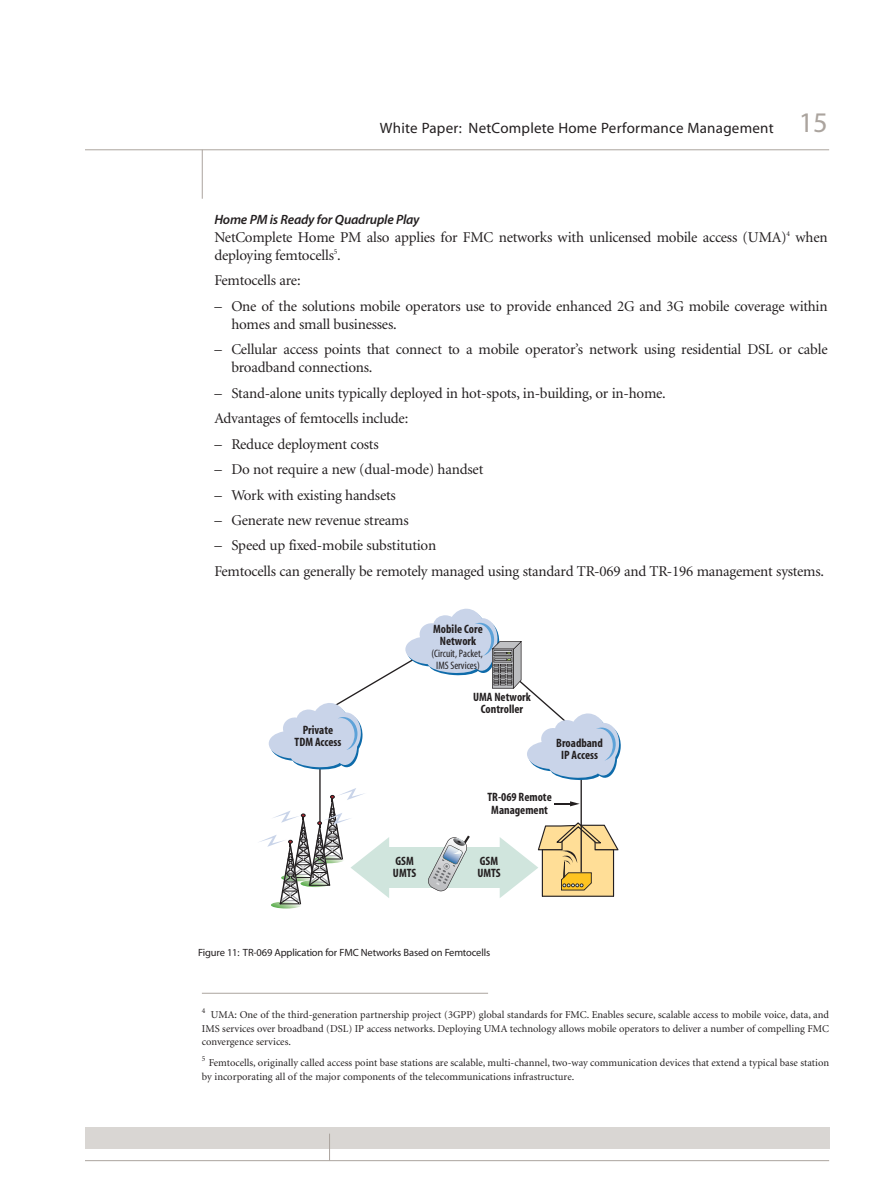
<style>
.page{position:relative;width:893px;height:1191px;background:#fff}
.page>*{position:absolute;margin:0;border:0;box-sizing:border-box;transform-origin:0 0}
.t1{font:15px/18px "Minion";letter-spacing:-.015em;color:#231f20}
.t2{font:15px "Myriad MM.400.wt.600.wd";letter-spacing:.015em;color:#231f20}
.t3{font:13.5px "Myriad MM It.565.wt.600.wd";letter-spacing:-.015em;color:#231f20}
.t4{font:12.15px/12.1px "Myriad MM.700.300.";color:#231f20;text-align:center}
.t5{font:10.8px/12.1px "Myriad MM.400.300.";color:#231f20;text-align:center}
.t6{font:10.5px/13.5px "Minion";color:#231f20;text-align:justify}
.t7{font:10.5px "Myriad MM.400.wt.600.wd";letter-spacing:-.015em;color:#231f20}
.t8{font:7.5px "Minion";color:#231f20}
.s1{font-size:28.5px;color:#aba49e}
</style>
<div class="page">
<div style="left:383px;top:847px;width:122px;height:40px;background:#d0e5dd"></div>
<svg style="left:319px;top:663px;width:263px;height:184px"></svg>
<svg style="left:268px;top:702px;width:95px;height:68px"></svg>
<svg style="left:527px;top:713px;width:94px;height:67px"></svg>
<svg style="left:405px;top:608px;width:117px;height:80px"></svg>
<svg style="left:271px;top:901px;width:31px;height:7px"></svg>
<svg style="left:500px;top:822px;width:118px;height:76px"></svg>
<svg style="left:427px;top:835px;width:43px;height:56px"></svg>
<svg style="left:259px;top:788px;width:130px;height:116px"></svg>
<svg style="left:555px;top:801px;width:25px;height:5px"></svg>
<hr style="left:85px;top:149px;width:744px;height:1px;background:#aba49e">
<div style="left:85px;top:1127px;width:744px;height:21px;background:#d9d6d3"></div>
<svg style="left:329px;top:1133px;width:1px;height:27px"></svg>
<hr style="left:85px;top:1160px;width:744px;height:1px;background:#aba49e">
<hr style="left:202px;top:150px;width:1px;height:49px;background:#aba49e">
<hr style="left:202px;top:993px;width:286px;height:1px;background:#aba49e">
<p class="t2" style="left:380px;top:122px;width:449px">White Paper: NetComplete Home Performance Management <span class="s1">15</span></p>
<p class="t3" style="left:214px;top:214px;width:207px">Home PM is Ready for Quadruple Play</p>
<p class="t1" style="left:214px;top:229px;width:615px">NetComplete Home PM also applies for FMC networks with unlicensed mobile access (UMA)<sup>4</sup> when deploying femtocells<sup>5</sup>.</p>
<p class="t1" style="left:214px;top:273px;width:88px">Femtocells are:</p>
<p class="t1" style="left:231px;top:298px;width:598px;text-indent:-17px">– One of the solutions mobile operators use to provide enhanced 2G and 3G mobile coverage within homes and small businesses.</p>
<p class="t1" style="left:231px;top:341px;width:598px;text-indent:-17px">– Cellular access points that connect to a mobile operator’s network using residential DSL or cable broadband connections.</p>
<p class="t1" style="left:214px;top:381px;width:453px;line-height:25.5px">– Stand-alone units typically deployed in hot-spots, in-building, or in-home.<br>Advantages of femtocells include:</p>
<p class="t1" style="left:214px;top:436px;width:166px">– Reduce deployment costs</p>
<p class="t1" style="left:214px;top:461px;width:270px">– Do not require a new (dual-mode) handset</p>
<p class="t1" style="left:214px;top:487px;width:183px">– Work with existing handsets</p>
<p class="t1" style="left:214px;top:512px;width:196px">– Generate new revenue streams</p>
<p class="t1" style="left:214px;top:534px;width:611px;line-height:25.5px">– Speed up fixed-mobile substitution<br>Femtocells can generally be remotely managed using standard TR-069 and TR-196 management systems.</p>
<p class="t4" style="left:433px;top:624px;width:51px">Mobile Core<br>Network</p>
<p class="t5" style="left:431px;top:648px;width:53px">(Circuit, Packet,<br>IMS Services)</p>
<p class="t4" style="left:295px;top:725px;width:48px">Private<br>TDM Access</p>
<p class="t4" style="left:473px;top:692px;width:59px">UMA Network<br>Controller</p>
<p class="t4" style="left:556px;top:737px;width:48px">Broadband<br>IP Access</p>
<p class="t4" style="left:487px;top:792px;width:66px">TR-069 Remote<br>Management</p>
<p class="t4" style="left:393px;top:856px;width:25px;text-align:left">GSM<br>UMTS</p>
<p class="t4" style="left:477px;top:856px;width:25px;text-align:left">GSM<br>UMTS</p>
<p class="t7" style="left:198px;top:948px;width:293px">Figure 11: TR-069 Application for FMC Networks Based on Femtocells</p>
<p class="t8" style="left:202px;top:1007px;width:5px">4</p>
<p class="t6" style="left:202px;top:1009px;width:629px;text-indent:9px">UMA: One of the third-generation partnership project (3GPP) global standards for FMC. Enables secure, scalable access to mobile voice, data, and IMS services over broadband (DSL) IP access networks. Deploying UMA technology allows mobile operators to deliver a number of compelling FMC convergence services.</p>
<p class="t8" style="left:202px;top:1055px;width:5px">5</p>
<p class="t6" style="left:202px;top:1057px;width:629px;text-indent:7px">Femtocells, originally called access point base stations are scalable, multi-channel, two-way communication devices that extend a typical base station by incorporating all of the major components of the telecommunications infrastructure.</p>
</div>
